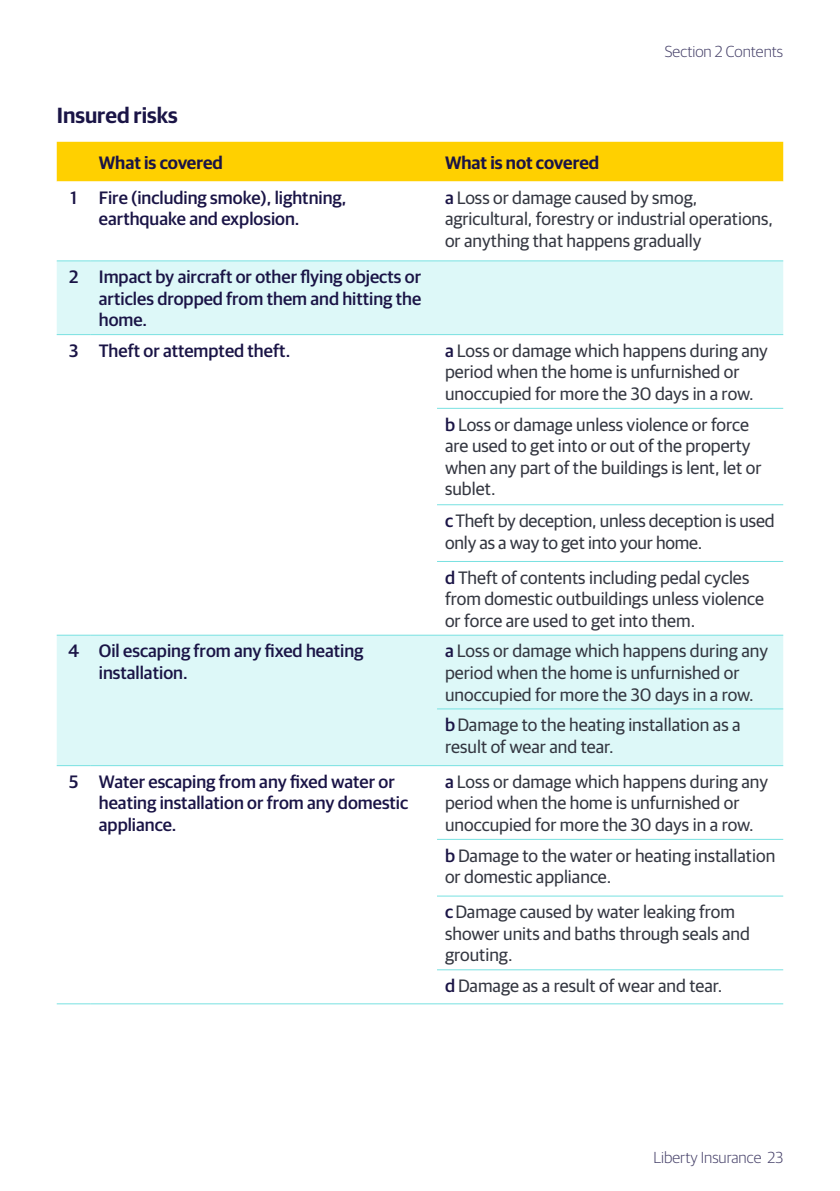
<style>
.page{position:relative;width:840px;height:1191px;background:#fff}
.page>*{position:absolute;margin:0;border:0;box-sizing:border-box;transform-origin:0 0}
.t1{font:600 22px "Guardian Sans";color:#1a1446}
.t2{font:18px/21.6px "Guardian Sans";color:#343741}
.t3{font:500 18px/21.6px "Guardian Sans";color:#1a1446}
.t4{font:600 18px "Guardian Sans";color:#1a1446}
.t5{font:300 16px "Guardian Sans";color:#48436b}
.s1{font-weight:500;color:#1a1446}
</style>
<div class="page">
<div style="left:57px;top:142px;width:725px;height:39px;background:#ffd000"></div>
<svg style="left:437px;top:181px;width:345px;height:790px"></svg>
<svg style="left:57px;top:261px;width:725px;height:504px"></svg>
<hr style="left:57px;top:260px;width:34px;height:1px;background:#78e1e1">
<hr style="left:91px;top:260px;width:346px;height:1px;background:#78e1e1">
<hr style="left:437px;top:260px;width:345px;height:1px;background:#78e1e1">
<hr style="left:57px;top:334px;width:34px;height:1px;background:#78e1e1">
<hr style="left:91px;top:334px;width:346px;height:1px;background:#78e1e1">
<hr style="left:437px;top:334px;width:345px;height:1px;background:#78e1e1">
<hr style="left:437px;top:408px;width:345px;height:1px;background:#78e1e1">
<hr style="left:437px;top:504px;width:345px;height:1px;background:#78e1e1">
<hr style="left:437px;top:561px;width:345px;height:1px;background:#78e1e1">
<hr style="left:57px;top:634px;width:34px;height:1px;background:#78e1e1">
<hr style="left:91px;top:634px;width:346px;height:1px;background:#78e1e1">
<hr style="left:437px;top:634px;width:345px;height:1px;background:#78e1e1">
<hr style="left:437px;top:708px;width:345px;height:1px;background:#78e1e1">
<hr style="left:57px;top:765px;width:34px;height:1px;background:#78e1e1">
<hr style="left:91px;top:765px;width:346px;height:1px;background:#78e1e1">
<hr style="left:437px;top:765px;width:345px;height:1px;background:#78e1e1">
<hr style="left:437px;top:839px;width:345px;height:1px;background:#78e1e1">
<hr style="left:437px;top:895px;width:345px;height:1px;background:#78e1e1">
<hr style="left:57px;top:1003px;width:34px;height:1px;background:#78e1e1">
<hr style="left:91px;top:1003px;width:346px;height:1px;background:#78e1e1">
<hr style="left:437px;top:969px;width:345px;height:1px;background:#78e1e1">
<hr style="left:437px;top:1003px;width:345px;height:1px;background:#78e1e1">
<p class="t5" style="left:664px;top:40px;width:120px">Section 2 Contents</p>
<p class="t1" style="left:57px;top:100px;width:123px">Insured risks</p>
<p class="t4" style="left:99px;top:149px;width:125px">What is covered</p>
<p class="t4" style="left:445px;top:149px;width:155px">What is not covered</p>
<p class="t3" style="left:99px;top:185px;width:249px;text-indent:-28px">1 Fire (including smoke), lightning, earthquake and explosion.</p>
<p class="t2" style="left:445px;top:185px;width:329px"><span class="s1">a</span> Loss or damage caused by smog, agricultural, forestry or industrial operations, or anything that happens gradually</p>
<p class="t3" style="left:99px;top:265px;width:324px;text-align:justify;text-indent:-30px">2 Impact by aircraft or other flying objects or articles dropped from them and hitting the home.</p>
<p class="t3" style="left:69px;top:338px;width:222px">3 Theft or attempted theft.</p>
<p class="t2" style="left:445px;top:338px;width:324px"><span class="s1">a</span> Loss or damage which happens during any period when the home is unfurnished or unoccupied for more the 30 days in a row.</p>
<p class="t2" style="left:445px;top:412px;width:318px"><span class="s1">b</span> Loss or damage unless violence or force are used to get into or out of the property when any part of the buildings is lent, let or sublet.</p>
<p class="t2" style="left:445px;top:508px;width:331px"><span class="s1">c</span> Theft by deception, unless deception is used only as a way to get into your home.</p>
<p class="t2" style="left:445px;top:565px;width:320px"><span class="s1">d</span> Theft of contents including pedal cycles from domestic outbuildings unless violence or force are used to get into them.</p>
<p class="t3" style="left:99px;top:639px;width:266px;text-indent:-30px">4 Oil escaping from any fixed heating installation.</p>
<p class="t2" style="left:445px;top:639px;width:324px"><span class="s1">a</span> Loss or damage which happens during any period when the home is unfurnished or unoccupied for more the 30 days in a row.</p>
<p class="t2" style="left:445px;top:712px;width:297px"><span class="s1">b</span> Damage to the heating installation as a result of wear and tear.</p>
<p class="t3" style="left:99px;top:769px;width:311px;text-indent:-30px">5 Water escaping from any fixed water or heating installation or from any domestic appliance.</p>
<p class="t2" style="left:445px;top:769px;width:324px"><span class="s1">a</span> Loss or damage which happens during any period when the home is unfurnished or unoccupied for more the 30 days in a row.</p>
<p class="t2" style="left:445px;top:843px;width:331px"><span class="s1">b</span> Damage to the water or heating installation or domestic appliance.</p>
<p class="t2" style="left:445px;top:900px;width:306px"><span class="s1">c</span> Damage caused by water leaking from shower units and baths through seals and grouting.</p>
<p class="t2" style="left:445px;top:973px;width:278px"><span class="s1">d</span> Damage as a result of wear and tear.</p>
<p class="t5" style="left:653px;top:1146px;width:131px">Liberty Insurance 23</p>
</div>
